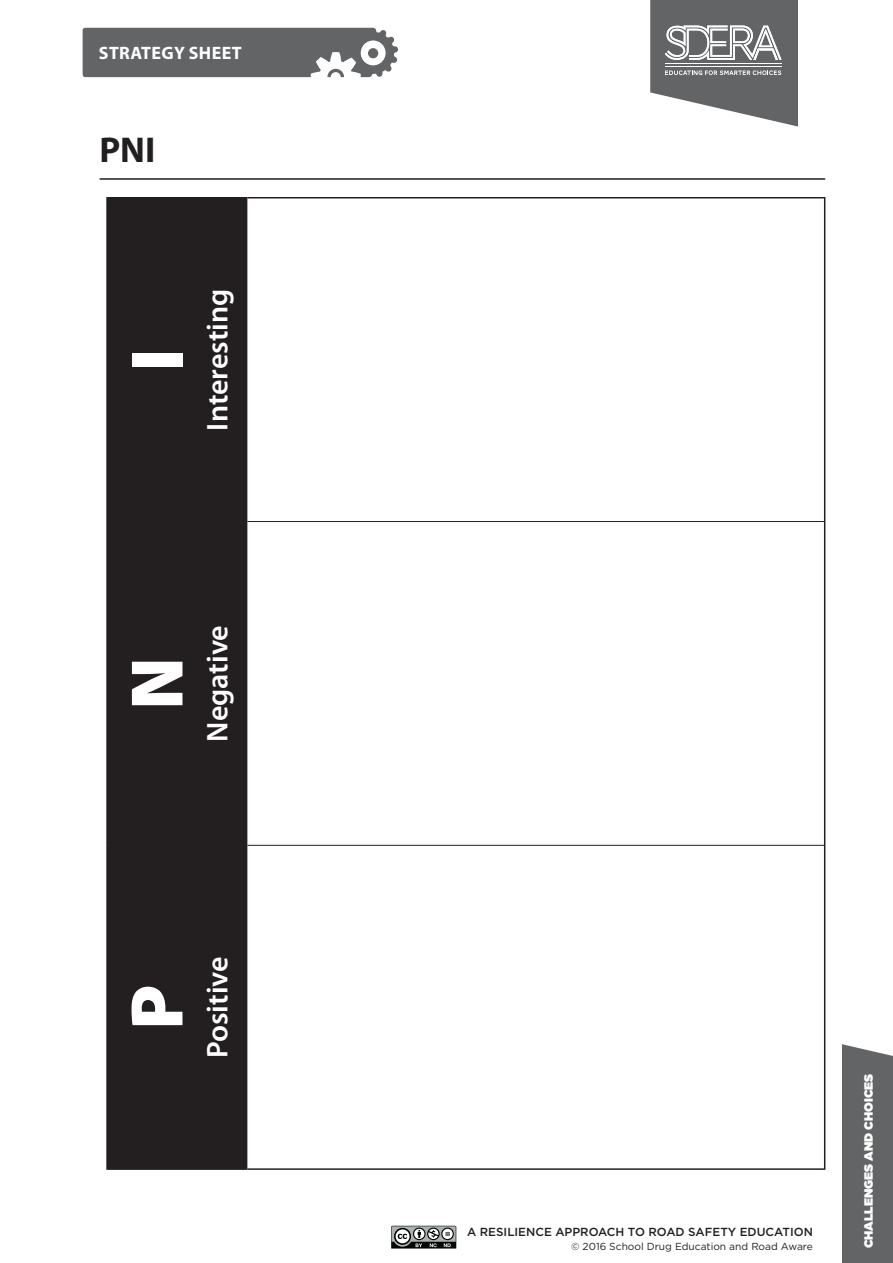
<style>
.page{position:relative;width:893px;height:1263px;background:#fff}
.page>*{position:absolute;margin:0;border:0;box-sizing:border-box;transform-origin:0 0}
.t1{font:900 75px "Myriad Pro";color:#fff}
.t2{font:700 36px "Myriad Pro";color:#231f20}
.t3{font:600 30px "Myriad Pro";color:#fff}
.t4{font:700 18px "Myriad Pro";letter-spacing:.02em;color:#fff}
.t5{font:900 12px "Gotham";color:#fff}
.t6{font:500 11.7px "Gotham";color:#231f20}
.t7{font:10.2px "Gotham";color:#231f20}
</style>
<div class="page">
<div style="left:842px;top:1044px;width:51px;height:219px;background:#636466"></div>
<svg style="left:650px;top:0;width:148px;height:127px"></svg>
<svg style="left:83px;top:28px;width:315px;height:49px;background:#717274"></svg>
<svg style="left:391px;top:1226px;width:65px;height:22px"></svg>
<hr style="left:100px;top:178px;width:725px;height:2px;background:#231f20">
<div style="left:108px;top:198px;width:138px;height:970px;background:#231f20"></div>
<hr style="left:108px;top:845px;width:138px;height:1px;background:#231f20">
<hr style="left:108px;top:521px;width:138px;height:1px;background:#231f20">
<hr style="left:247px;top:845px;width:577px;height:1px;background:#231f20">
<hr style="left:247px;top:521px;width:577px;height:1px;background:#231f20">
<hr style="left:247px;top:1168px;width:577px;height:2px;background:#231f20">
<hr style="left:247px;top:197px;width:577px;height:1px;background:#231f20">
<hr style="left:824px;top:197px;width:1px;height:973px;background:#231f20">
<hr style="left:106px;top:845px;width:2px;height:325px;background:#231f20">
<hr style="left:108px;top:1168px;width:138px;height:2px;background:#231f20">
<hr style="left:106px;top:197px;width:2px;height:648px;background:#231f20">
<hr style="left:108px;top:197px;width:138px;height:1px;background:#231f20">
<hr style="left:246px;top:197px;width:1px;height:973px;background:#231f20">
<h3 class="t4" style="left:99px;top:46px;width:144px">STRATEGY SHEET</h3>
<h2 class="t2" style="left:99px;top:136px;width:58px">PNI</h2>
<h1 class="t1" style="left:129px;top:371px;width:24px;rotate:-90deg">I</h1>
<h3 class="t3" style="left:206px;top:431px;width:143px;rotate:-90deg">Interesting</h3>
<h1 class="t1" style="left:129px;top:710px;width:54px;rotate:-90deg">N</h1>
<h3 class="t3" style="left:206px;top:742px;width:118px;rotate:-90deg">Negative</h3>
<h1 class="t1" style="left:129px;top:1030px;width:47px;rotate:-90deg">P</h1>
<h3 class="t3" style="left:206px;top:1058px;width:103px;rotate:-90deg">Positive</h3>
<p class="t6" style="left:467px;top:1227px;width:347px">A RESILIENCE APPROACH TO ROAD SAFETY EDUCATION</p>
<p class="t7" style="left:571px;top:1243px;width:243px">© 2016 School Drug Education and Road Aware</p>
<p class="t5" style="left:864px;top:1248px;width:176px;rotate:-90deg">CHALLENGES AND CHOICES</p>
</div>
